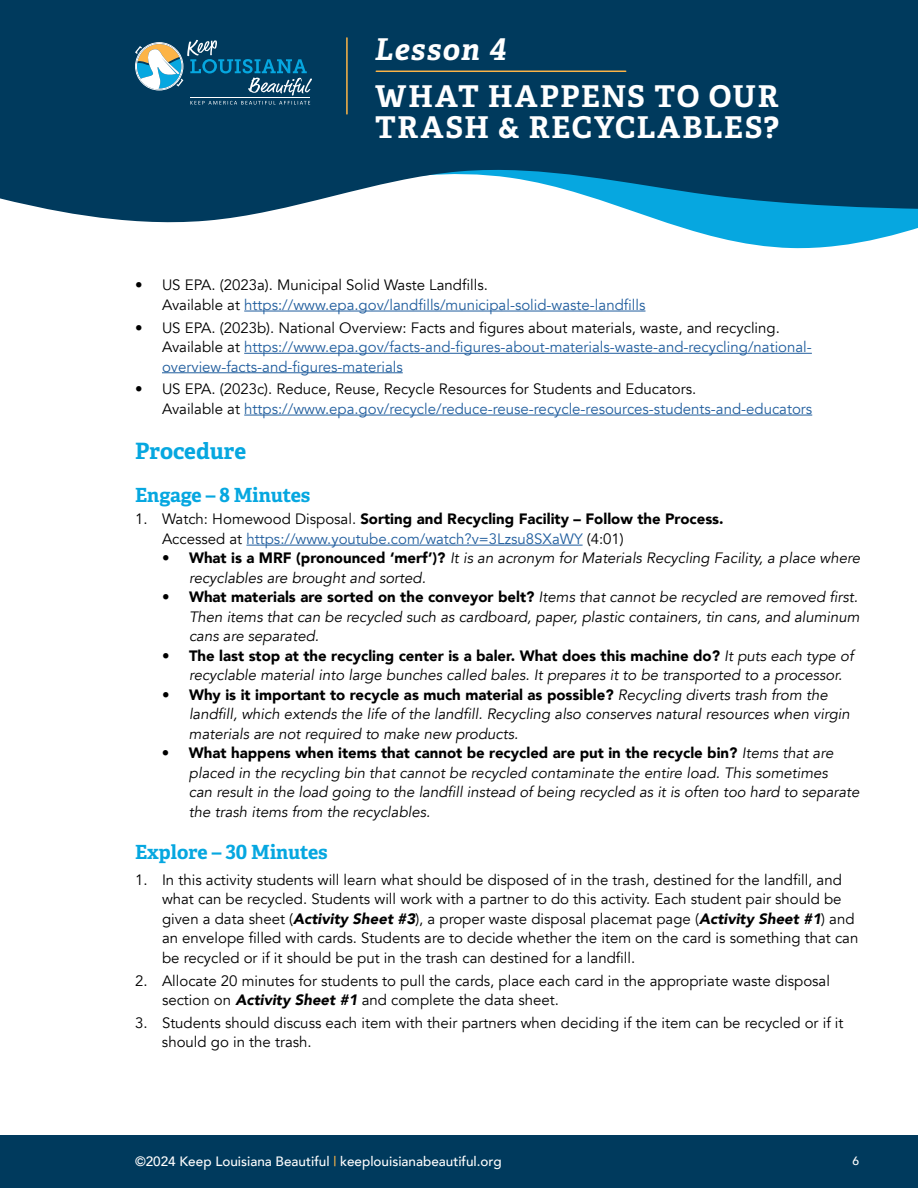
<style>
.page{position:relative;width:918px;height:1188px;background:#fff}
.page>*{position:absolute;margin:0;border:0;box-sizing:border-box;transform-origin:0 0}
.t1{font:700 30px/31.5px "Adelle";letter-spacing:.055em;color:#fff}
.t2{font:italic 700 30px "Adelle";letter-spacing:.045em;color:#fff}
.t3{font:700 22.5px "Adelle";color:#06a7e0}
.t4{font:700 19.5px "Adelle";color:#06a7e0}
.t5{font:italic 15px/19.5px "Avenir";color:#000}
.t6{font:15px/19.5px "Avenir";color:#000}
.t7{font:15px/19.5px "Avenir";color:#215e9e}
.t8{font:900 15px/19.5px "Avenir";color:#000}
.t9{font:500 13.5px "Avenir";color:#fff}
.t10{font:500 12px "Avenir";color:#fff}
.s1{color:#000}
.s2{font-weight:400}
.s3{font-weight:400;color:#215e9e}
.s4{font-weight:900;font-style:normal}
.s5{font-weight:900;font-style:italic}
.s6{color:#fcb447}
</style>
<div class="page">
<div style="left:0;top:1135px;width:918px;height:53px;background:#003a5d"></div>
<svg style="left:684px;top:228px;width:234px;height:21px;fill:#06a7e0"></svg>
<div style="left:0;top:0;width:918px;height:143px;background:#003a5d"></div>
<svg style="left:0;top:143px;width:918px;height:85px;fill:#003a5d"></svg>
<hr style="left:346px;top:38px;width:2px;height:76px;background:#fcb447">
<hr style="left:376px;top:71px;width:250px;height:1px;background:#fcb447">
<svg style="left:135px;top:40px;width:177px;height:65px"></svg>
<hr style="left:190px;top:98px;width:120px;height:1px;background:#fff">
<hr style="left:244px;top:311px;width:402px;height:1px;background:#215e9e">
<hr style="left:244px;top:353px;width:568px;height:1px;background:#215e9e">
<hr style="left:162px;top:372px;width:241px;height:1px;background:#215e9e">
<hr style="left:244px;top:415px;width:568px;height:1px;background:#215e9e">
<hr style="left:246px;top:545px;width:337px;height:1px;background:#215e9e">
<h1 class="t2" style="left:375px;top:30px;width:133px">Lesson 4</h1>
<h1 class="t1" style="left:375px;top:81px;width:405px">WHAT HAPPENS TO OUR<br>TRASH &amp; RECYCLABLES?</h1>
<p class="t7" style="left:162px;top:276px;width:485px;text-indent:-27px"><span class="s1">• US EPA. (2023a). Municipal Solid Waste Landfills.<br>Available at</span> https://www.epa.gov/landfills/municipal-solid-waste-landfills</p>
<p class="t7" style="left:162px;top:318px;width:651px;text-indent:-27px"><span class="s1">• US EPA. (2023b). National Overview: Facts and figures about materials, waste, and recycling.<br>Available at</span> https://www.epa.gov/facts-and-figures-about-materials-waste-and-recycling/national&shy;overview-facts-and-figures-materials</p>
<p class="t7" style="left:162px;top:380px;width:652px;text-indent:-27px"><span class="s1">• US EPA. (2023c). Reduce, Reuse, Recycle Resources for Students and Educators.<br>Available at</span> https://www.epa.gov/recycle/reduce-reuse-recycle-resources-students-and-educators</p>
<h2 class="t3" style="left:135px;top:437px;width:113px">Procedure</h2>
<h3 class="t4" style="left:135px;top:482px;width:177px">Engage – 8 Minutes</h3>
<p class="t8" style="left:162px;top:509px;width:563px;text-indent:-27px"><span class="s2">1. Watch: Homewood Disposal.</span> Sorting and Recycling Facility – Follow the Process.<br><span class="s2">Accessed at</span> <span class="s3">https://www.youtube.com/watch?v=3Lzsu8SXaWY</span> <span class="s2">(4:01)</span></p>
<p class="t5" style="left:189px;top:549px;width:673px;text-indent:-27px"><span class="s4">• What is a MRF (pronounced ‘merf’)?</span> It is an acronym for Materials Recycling Facility, a place where recyclables are brought and sorted.</p>
<p class="t5" style="left:189px;top:588px;width:672px;text-align:justify;text-indent:-27px"><span class="s4">• What materials are sorted on the conveyor belt?</span> Items that cannot be recycled are removed first.<br>Then items that can be recycled such as cardboard, paper, plastic containers, tin cans, and aluminum cans are separated.</p>
<p class="t5" style="left:189px;top:646px;width:666px;text-indent:-27px"><span class="s4">• The last stop at the recycling center is a baler. What does this machine do?</span> It puts each type of recyclable material into large bunches called bales. It prepares it to be transported to a processor.</p>
<p class="t5" style="left:189px;top:685px;width:662px;text-indent:-27px"><span class="s4">• Why is it important to recycle as much material as possible?</span> Recycling diverts trash from the landfill, which extends the life of the landfill. Recycling also conserves natural resources when virgin materials are not required to make new products.</p>
<p class="t5" style="left:189px;top:744px;width:672px;text-indent:-27px"><span class="s4">• What happens when items that cannot be recycled are put in the recycle bin?</span> Items that are placed in the recycling bin that cannot be recycled contaminate the entire load. This sometimes<br>can result in the load going to the landfill instead of being recycled as it is often too hard to separate the trash items from the recyclables.</p>
<h3 class="t4" style="left:135px;top:840px;width:194px">Explore – 30 Minutes</h3>
<p class="t6" style="left:162px;top:870px;width:698px;text-indent:-27px">1. In this activity students will learn what should be disposed of in the trash, destined for the landfill, and what can be recycled. Students will work with a partner to do this activity. Each student pair should be given a data sheet (<span class="s5">Activity Sheet #3</span>), a proper waste disposal placemat page (<span class="s5">Activity Sheet #1</span>) and an envelope filled with cards. Students are to decide whether the item on the card is something that can be recycled or if it should be put in the trash can destined for a landfill.</p>
<p class="t6" style="left:162px;top:971px;width:670px;text-indent:-27px">2. Allocate 20 minutes for students to pull the cards, place each card in the appropriate waste disposal section on <span class="s5">Activity Sheet #1</span> and complete the data sheet.</p>
<p class="t6" style="left:162px;top:1013px;width:683px;text-indent:-27px">3. Students should discuss each item with their partners when deciding if the item can be recycled or if it should go in the trash.</p>
<p class="t9" style="left:135px;top:1150px;width:368px">©2024 Keep Louisiana Beautiful <span class="s6">|</span> keeplouisianabeautiful.org</p>
<p class="t10" style="left:852px;top:1150px;width:8px">6</p>
</div>
